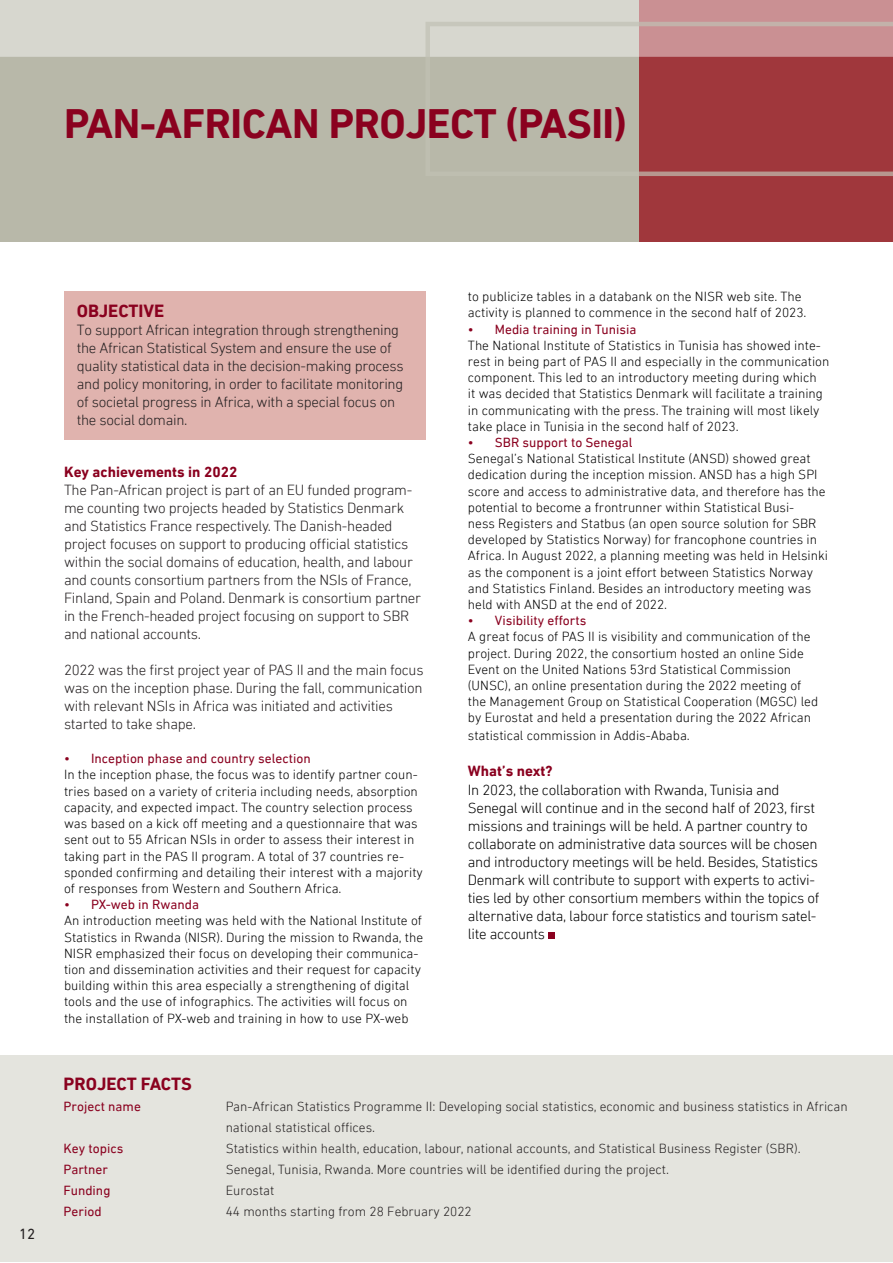
<style>
.page{position:relative;width:893px;height:1263px;background:#fff}
.page>*{position:absolute;margin:0;border:0;box-sizing:border-box;transform-origin:0 0}
.t1{font:700 42px "DIN Next LT Pro";letter-spacing:-.01em;color:#8a011f}
.t2{font:700 18px "DIN Next LT Pro";color:#8a011f}
.t3{font:300 15px/18px "DIN Next LT Pro";letter-spacing:-.02em;color:#231f20}
.t4{font:300 15px/18px "DIN Next LT Pro";letter-spacing:-.02em;color:#000}
.t5{font:700 15px "DIN Next LT Pro";color:#8a011f}
.t6{font:15px "DIN Next LT Pro";color:#231f20}
.t7{font:300 13.5px/16.2px "DIN Next LT Pro";color:#000}
.t8{font:300 13.5px/21px "DIN Next LT Pro";color:#231f20}
.t9{font:13.5px "DIN Next LT Pro";color:#8a011f}
</style>
<div class="page">
<div style="left:0;top:1056px;width:893px;height:206px;background:#e4e4de"></div>
<div style="left:548px;top:932px;width:7px;height:6px;background:#8a011f"></div>
<div style="left:0;top:0;width:893px;height:241px;background:#b8b8a9"></div>
<div style="left:640px;top:0;width:253px;height:241px;background:#a0373c"></div>
<svg style="left:0;top:0;width:893px;height:57px;background:#d4cbc5"></svg>
<svg style="left:425px;top:22px;width:468px;height:154px"></svg>
<div style="left:64px;top:291px;width:361px;height:149px;background:#e0b3ae"></div>
<p class="t1" style="left:64px;top:99px;width:564px">PAN-AFRICAN PROJECT (PASII)</p>
<p class="t6" style="left:19px;top:1226px;width:18px">12</p>
<p class="t2" style="left:77px;top:301px;width:89px">OBJECTIVE</p>
<p class="t3" style="left:77px;top:321px;width:328px">To support African integration through strengthening the African Statistical System and ensure the use of quality statistical data in the decision-making process and policy monitoring, in order to facilitate monitoring of societal progress in Africa, with a special focus on the social domain.</p>
<p class="t5" style="left:64px;top:463px;width:175px">Key achievements in 2022</p>
<p class="t3" style="left:64px;top:481px;width:359px">The Pan-African project is part of an EU funded program&shy;me counting two projects headed by Statistics Denmark and Statistics France respectively. The Danish-headed project focuses on support to producing official statistics within the social domains of education, health, and labour and counts consortium partners from the NSIs of France, Finland, Spain and Poland. Denmark is consortium partner in the French-headed project focusing on support to SBR and national accounts.</p>
<p class="t3" style="left:64px;top:661px;width:361px">2022 was the first project year of PAS II and the main focus was on the inception phase. During the fall, communication with relevant NSIs in Africa was initiated and activities started to take shape.</p>
<p class="t9" style="left:64px;top:751px;width:248px">• Inception phase and country selection</p>
<p class="t7" style="left:64px;top:767px;width:360px">In the inception phase, the focus was to identify partner coun&shy;tries based on a variety of criteria including needs, absorption capacity, and expected impact. The country selection process was based on a kick off meeting and a questionnaire that was sent out to 55 African NSIs in order to assess their interest in taking part in the PAS II program. A total of 37 countries re&shy;sponded confirming and detailing their interest with a majority of responses from Western and Southern Africa.</p>
<p class="t9" style="left:64px;top:897px;width:137px">• PX-web in Rwanda</p>
<p class="t7" style="left:64px;top:912px;width:361px">An introduction meeting was held with the National Institute of Statistics in Rwanda (NISR). During the mission to Rwanda, the NISR emphasized their focus on developing their communica&shy;tion and dissemination activities and their request for capacity building within this area especially a strengthening of digital tools and the use of infographics. The activities will focus on the installation of PX-web and training in how to use PX-web</p>
<p class="t7" style="left:468px;top:288px;width:340px">to publicize tables in a databank on the NISR web site. The activity is planned to commence in the second half of 2023.</p>
<p class="t9" style="left:468px;top:321px;width:170px">• Media training in Tunisia</p>
<p class="t7" style="left:468px;top:337px;width:363px">The National Institute of Statistics in Tunisia has showed inte&shy;rest in being part of PAS II and especially in the communication component. This led to an introductory meeting during which<br>it was decided that Statistics Denmark will facilitate a training in communicating with the press. The training will most likely take place in Tunisia in the second half of 2023.</p>
<p class="t9" style="left:468px;top:435px;width:166px">• SBR support to Senegal</p>
<p class="t7" style="left:468px;top:450px;width:362px">Senegal’s National Statistical Institute (ANSD) showed great dedication during the inception mission. ANSD has a high SPI score and access to administrative data, and therefore has the potential to become a frontrunner within Statistical Busi-<br>ness Registers and Statbus (an open source solution for SBR developed by Statistics Norway) for francophone countries in Africa. In August 2022, a planning meeting was held in Helsinki as the component is a joint effort between Statistics Norway and Statistics Finland. Besides an introductory meeting was held with ANSD at the end of 2022.</p>
<p class="t9" style="left:468px;top:613px;width:120px">• Visibility efforts</p>
<p class="t7" style="left:468px;top:629px;width:352px">A great focus of PAS II is visibility and communication of the project. During 2022, the consortium hosted an online Side Event on the United Nations 53rd Statistical Commission (UNSC), an online presentation during the 2022 meeting of the Management Group on Statistical Cooperation (MGSC) led by Eurostat and held a presentation during the 2022 African</p>
<p class="t7" style="left:468px;top:728px;width:223px">statistical commission in Addis-Ababa.</p>
<p class="t5" style="left:468px;top:763px;width:86px">What’s next?</p>
<p class="t4" style="left:468px;top:780px;width:353px">In 2023, the collaboration with Rwanda, Tunisia and Senegal will continue and in the second half of 2023, first missions and trainings will be held. A partner country to collaborate on administrative data sources will be chosen and introductory meetings will be held. Besides, Statistics Denmark will contribute to support with experts to activi&shy;ties led by other consortium members within the topics of alternative data, labour force statistics and tourism satel&shy;lite accounts</p>
<p class="t2" style="left:64px;top:1073px;width:130px">PROJECT FACTS</p>
<p class="t9" style="left:64px;top:1098px;width:79px">Project name</p>
<p class="t8" style="left:226px;top:1095px;width:623px">Pan-African Statistics Programme II: Developing social statistics, economic and business statistics in African national statistical offices.</p>
<p class="t9" style="left:64px;top:1140px;width:61px">Key topics</p>
<p class="t8" style="left:226px;top:1137px;width:577px">Statistics within health, education, labour, national accounts, and Statistical Business Register (SBR).</p>
<p class="t9" style="left:64px;top:1161px;width:46px">Partner</p>
<p class="t8" style="left:226px;top:1158px;width:445px">Senegal, Tunisia, Rwanda. More countries will be identified during the project.</p>
<p class="t9" style="left:64px;top:1182px;width:48px">Funding</p>
<p class="t8" style="left:226px;top:1179px;width:50px">Eurostat</p>
<p class="t9" style="left:64px;top:1203px;width:40px">Period</p>
<p class="t8" style="left:226px;top:1200px;width:248px">44 months starting from 28 February 2022</p>
</div>
